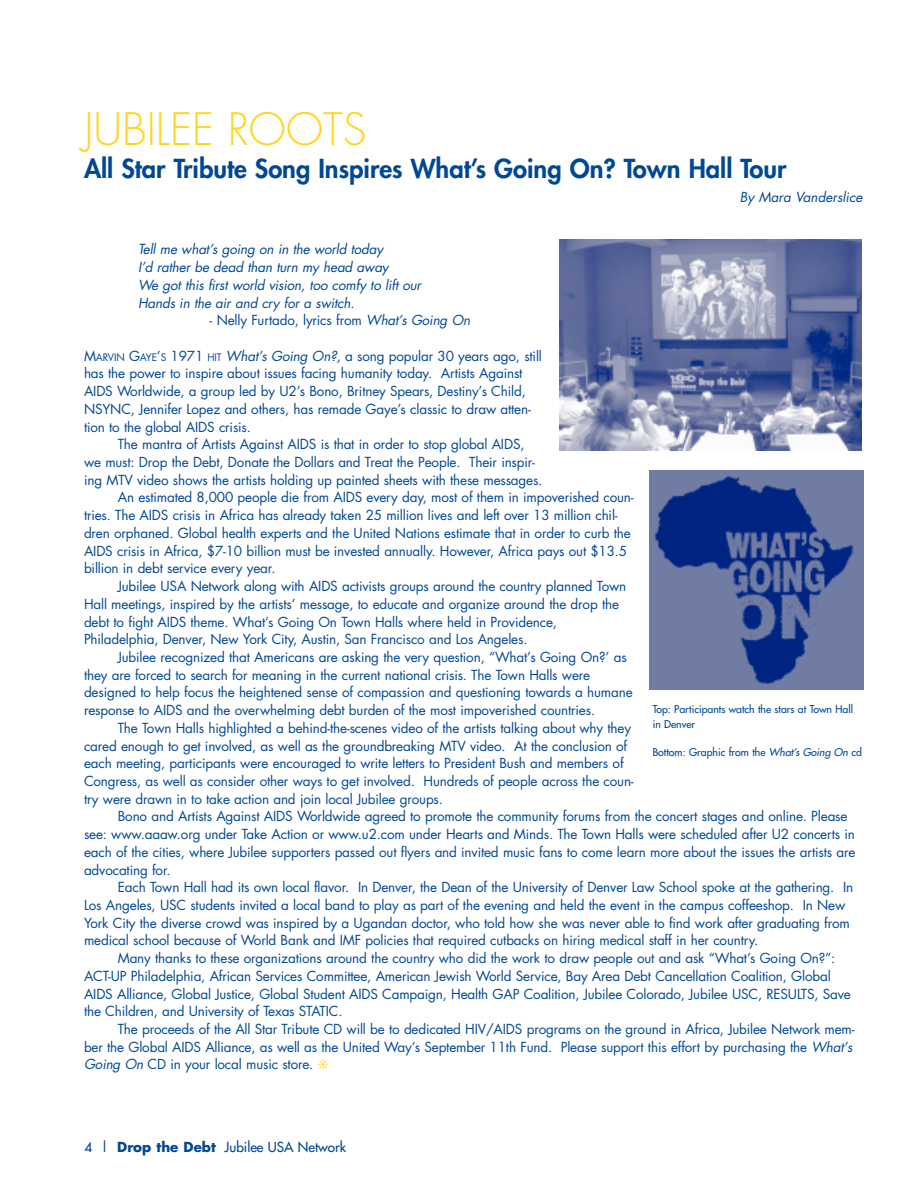
<style>
.page{position:relative;width:918px;height:1188px;background:#fff}
.page>*{position:absolute;margin:0;border:0;box-sizing:border-box;transform-origin:0 0}
.t1{font:300 43.5px "Futura";color:#ffd520}
.t2{font:800 25.5px "Futura";color:#004794}
.t3{font:13.5px/17.7px "Futura";letter-spacing:-.01em;color:#004794}
.t4{font:italic 13.5px/17.7px "Futura";letter-spacing:-.01em;color:#004794}
.t5{font:13.5px "Futura";color:#004794}
.t6{font:10.5px/14.2px "Futura";color:#004794}
.s1{font-style:italic}
.s2{font-size:10.2px}
.s3{color:#ffd520}
.s4{font-weight:700}
</style>
<div class="page">
<img style="left:559px;top:239px;width:302px;height:211px">
<img style="left:650px;top:470px;width:214px;height:219px">
<h1 class="t1" style="left:84px;top:109px;width:284px">JUBILEE ROOTS</h1>
<h2 class="t2" style="left:84px;top:157px;width:704px">All Star Tribute Song Inspires What’s Going On? Town Hall Tour</h2>
<p class="t4" style="left:740px;top:189px;width:124px">By Mara Vanderslice</p>
<p class="t4" style="left:138px;top:242px;width:285px">Tell me what’s going on in the world today<br>I’d rather be dead than turn my head away<br>We got this first world vision, too comfy to lift our Hands in the air and cry for a switch.</p>
<p class="t3" style="left:210px;top:313px;width:262px">- Nelly Furtado, lyrics from <span class="s1">What’s Going On</span></p>
<p class="t3" style="left:84px;top:348px;width:459px">M<span class="s2">ARVIN</span> G<span class="s2">AYE</span>’<span class="s2">S</span> 1971 <span class="s2">HIT</span> <span class="s1">What’s Going On?,</span> a song popular 30 years ago, still has the power to inspire about issues facing humanity today. Artists Against AIDS Worldwide, a group led by U2’s Bono, Britney Spears, Destiny’s Child, NSYNC, Jennifer Lopez and others, has remade Gaye’s classic to draw atten&shy;tion to the global AIDS crisis.</p>
<p class="t3" style="left:118px;top:437px;width:408px">The mantra of Artists Against AIDS is that in order to stop global AIDS,</p>
<p class="t3" style="left:84px;top:454px;width:453px">we must: Drop the Debt, Donate the Dollars and Treat the People. Their inspir-</p>
<p class="t3" style="left:84px;top:472px;width:460px">ing MTV video shows the artists holding up painted sheets with these messages.</p>
<p class="t3" style="left:118px;top:490px;width:517px">An estimated 8,000 people die from AIDS every day, most of them in impoverished coun-</p>
<p class="t3" style="left:84px;top:508px;width:535px">tries. The AIDS crisis in Africa has already taken 25 million lives and left over 13 million chil-</p>
<p class="t3" style="left:84px;top:525px;width:548px">dren orphaned. Global health experts and the United Nations estimate that in order to curb the</p>
<p class="t3" style="left:84px;top:543px;width:545px">AIDS crisis in Africa, $7-10 billion must be invested annually. However, Africa pays out $13.5</p>
<p class="t3" style="left:84px;top:561px;width:193px">billion in debt service every year.</p>
<p class="t3" style="left:118px;top:578px;width:510px">Jubilee USA Network along with AIDS activists groups around the country planned Town</p>
<p class="t3" style="left:84px;top:596px;width:537px">Hall meetings, inspired by the artists’ message, to educate and organize around the drop the</p>
<p class="t3" style="left:84px;top:614px;width:475px">debt to fight AIDS theme. What’s Going On Town Halls where held in Providence,</p>
<p class="t3" style="left:84px;top:632px;width:445px">Philadelphia, Denver, New York City, Austin, San Francisco and Los Angeles.</p>
<p class="t3" style="left:118px;top:649px;width:510px">Jubilee recognized that Americans are asking the very question, “What’s Going On?’ as</p>
<p class="t3" style="left:84px;top:667px;width:508px">they are forced to search for meaning in the current national crisis. The Town Halls were</p>
<p class="t3" style="left:84px;top:685px;width:550px">designed to help focus the heightened sense of compassion and questioning towards a humane</p>
<p class="t3" style="left:84px;top:702px;width:513px">response to AIDS and the overwhelming debt burden of the most impoverished countries.</p>
<p class="t3" style="left:118px;top:720px;width:515px">The Town Halls highlighted a behind-the-scenes video of the artists talking about why they</p>
<p class="t3" style="left:84px;top:738px;width:545px">cared enough to get involved, as well as the groundbreaking MTV video. At the conclusion of</p>
<p class="t3" style="left:84px;top:756px;width:541px">each meeting, participants were encouraged to write letters to President Bush and members of</p>
<p class="t3" style="left:84px;top:773px;width:551px">Congress, as well as consider other ways to get involved. Hundreds of people across the coun-</p>
<p class="t3" style="left:84px;top:791px;width:360px">try were drawn in to take action and join local Jubilee groups.</p>
<p class="t3" style="left:118px;top:809px;width:731px">Bono and Artists Against AIDS Worldwide agreed to promote the community forums from the concert stages and online. Please</p>
<p class="t3" style="left:84px;top:826px;width:772px">see: www.aaaw.org under Take Action or www.u2.com under Hearts and Minds. The Town Halls were scheduled after U2 concerts in</p>
<p class="t3" style="left:84px;top:844px;width:773px">each of the cities, where Jubilee supporters passed out flyers and invited music fans to come learn more about the issues the artists are</p>
<p class="t3" style="left:84px;top:862px;width:88px">advocating for.</p>
<p class="t3" style="left:118px;top:880px;width:737px">Each Town Hall had its own local flavor. In Denver, the Dean of the University of Denver Law School spoke at the gathering. In</p>
<p class="t3" style="left:84px;top:897px;width:763px">Los Angeles, USC students invited a local band to play as part of the evening and held the event in the campus coffeeshop. In New</p>
<p class="t3" style="left:84px;top:915px;width:767px">York City the diverse crowd was inspired by a Ugandan doctor, who told how she was never able to find work after graduating from</p>
<p class="t3" style="left:84px;top:933px;width:676px">medical school because of World Bank and IMF policies that required cutbacks on hiring medical staff in her country.</p>
<p class="t3" style="left:118px;top:950px;width:719px">Many thanks to these organizations around the country who did the work to draw people out and ask “What’s Going On?”:</p>
<p class="t3" style="left:84px;top:968px;width:748px">ACT-UP Philadelphia, African Services Committee, American Jewish World Service, Bay Area Debt Cancellation Coalition, Global</p>
<p class="t3" style="left:84px;top:986px;width:768px">AIDS Alliance, Global Justice, Global Student AIDS Campaign, Health GAP Coalition, Jubilee Colorado, Jubilee USC, RESULTS, Save</p>
<p class="t3" style="left:84px;top:1004px;width:260px">the Children, and University of Texas STATIC.</p>
<p class="t3" style="left:118px;top:1021px;width:738px">The proceeds of the All Star Tribute CD will be to dedicated HIV/AIDS programs on the ground in Africa, Jubilee Network mem-</p>
<p class="t3" style="left:84px;top:1039px;width:770px">ber the Global AIDS Alliance, as well as the United Way’s September 11th Fund. Please support this effort by purchasing the <span class="s1">What’s</span></p>
<p class="t3" style="left:84px;top:1057px;width:246px"><span class="s1">Going On</span> CD in your local music store. <span class="s3">❊</span></p>
<p class="t6" style="left:653px;top:703px;width:202px">Top: Participants watch the stars at Town Hall in Denver</p>
<p class="t6" style="left:653px;top:746px;width:211px">Bottom: Graphic from the <span class="s1">What’s Going On</span> cd</p>
<p class="t5" style="left:85px;top:1141px;width:263px">4 | <span class="s4">Drop the Debt</span> Jubilee USA Network</p>
</div>
